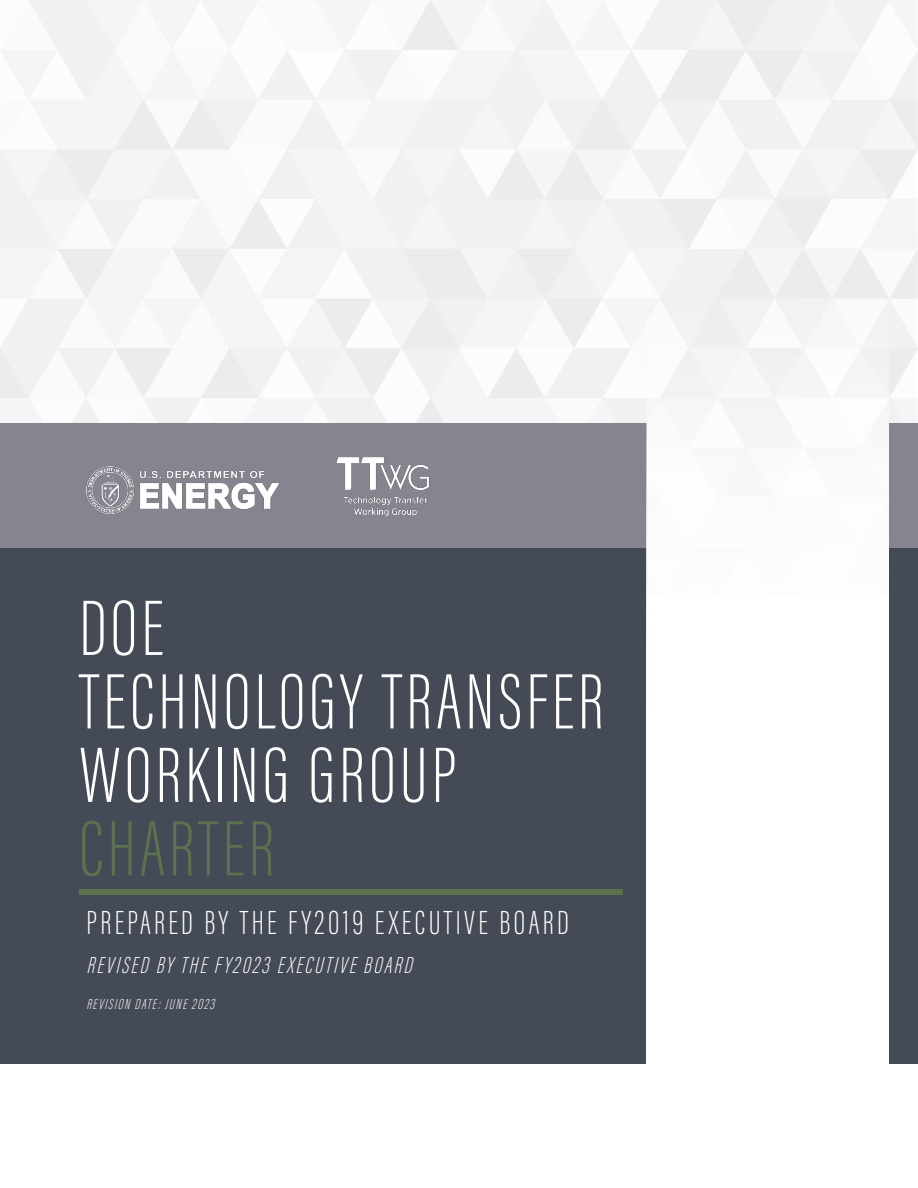
<style>
.page{position:relative;width:918px;height:1188px;background:#fff}
.page>*{position:absolute;margin:0;border:0;box-sizing:border-box;transform-origin:0 0}
.t1{font:81px "Acumin Variable Concept";letter-spacing:.05em;color:#fff}
.t2{font:81px "Acumin Variable Concept";letter-spacing:.05em;color:#5c724e}
.subheadingw{font:34.5px "Acumin Variable Concept";letter-spacing:.095em;color:#fff}
.subheadingw-2{font:italic 24px "Acumin Variable Concept";color:#fff}
.subheadingw-3{font:italic 15px "Acumin Variable Concept";color:#fff}
</style>
<div class="page">
<div style="left:0;top:547px;width:646px;height:517px;background:#444b56"></div>
<div style="left:0;top:423px;width:646px;height:124px;background:#85848f"></div>
<div style="left:889px;top:547px;width:29px;height:517px;background:#444b56"></div>
<div style="left:889px;top:423px;width:29px;height:124px;background:#85848f"></div>
<img style="left:86px;top:466px;width:193px;height:48px">
<img style="left:336px;top:457px;width:94px;height:60px">
<div style="left:79px;top:889px;width:544px;height:6px;background:#5c724e"></div>
<p class="t1" style="left:79px;top:571px;width:86px">DOE</p>
<p class="t1" style="left:79px;top:645px;width:526px">TECHNOLOGY TRANSFER</p>
<p class="t1" style="left:79px;top:718px;width:379px">WORKING GROUP</p>
<p class="t2" style="left:79px;top:792px;width:197px">CHARTER</p>
<p class="subheadingw" style="left:86px;top:899px;width:484px">PREPARED BY THE FY2019 EXECUTIVE BOARD</p>
<p class="subheadingw-2" style="left:86px;top:949px;width:334px">REVISED BY THEFY2023 EXECUTIVEBOARD</p>
<p class="subheadingw-3" style="left:86px;top:994px;width:134px">REVISION DATE:JUNE2023</p>
</div>
